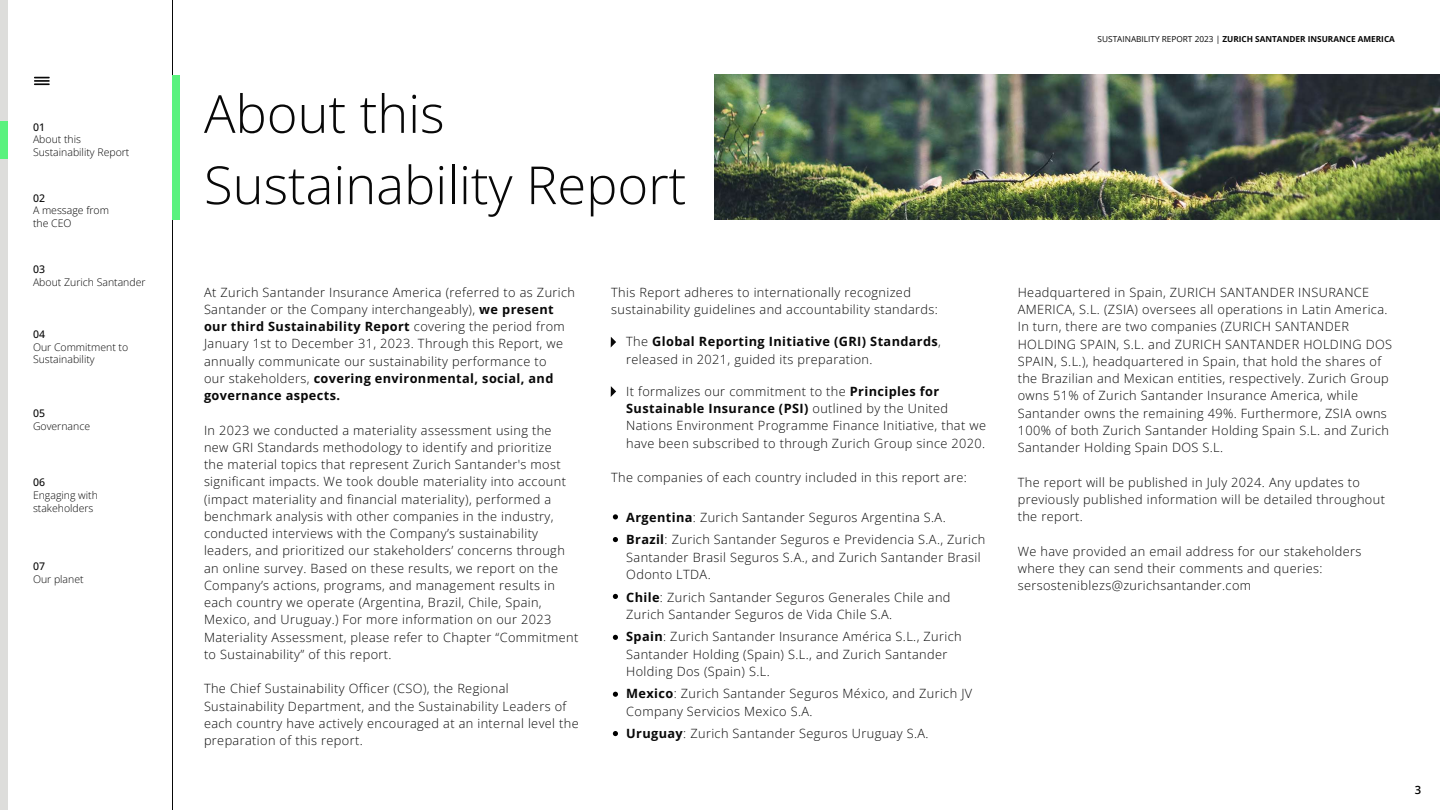
<style>
.page{position:relative;width:1440px;height:810px;background:#fff}
.page>*{position:absolute;margin:0;border:0;box-sizing:border-box;transform-origin:0 0}
.t1{font:300 52.5px/71.2px "Open Sans";color:#080808}
.t2{font:300 12.75px/17.2px "Open Sans";letter-spacing:.03em;color:#080808}
.t3{font:600 11.25px "Open Sans";color:#000}
.t4{font:300 10.5px/12.6px "Open Sans";color:#080808}
.t5{font:300 10.5px/12.6px "Open Sans";color:#000}
.t6{font:500 10.5px "Open Sans";color:#080808}
.t7{font:700 8.25px "Open Sans";color:#080808}
.s1{font-weight:700}
.s2{font-weight:400}
</style>
<div class="page">
<div style="left:0;top:0;width:8px;height:810px;background:#dddddb"></div>
<div style="left:0;top:122px;width:8px;height:37px;background:#5af27e"></div>
<hr style="left:172px;top:0;width:1px;height:810px;background:#080808">
<svg style="left:34px;top:77px;width:16px;height:8px"></svg>
<img style="left:714px;top:75px;width:726px;height:145px">
<svg style="left:611px;top:337px;width:5px;height:10px"></svg>
<svg style="left:611px;top:386px;width:5px;height:11px"></svg>
<div style="left:172px;top:75px;width:8px;height:145px;background:#5af27e"></div>
<svg style="left:613px;top:514px;width:5px;height:5px"></svg>
<svg style="left:613px;top:537px;width:5px;height:5px"></svg>
<svg style="left:613px;top:594px;width:5px;height:5px"></svg>
<svg style="left:613px;top:635px;width:5px;height:5px"></svg>
<svg style="left:613px;top:692px;width:5px;height:5px"></svg>
<svg style="left:613px;top:731px;width:5px;height:5px"></svg>
<p class="t6" style="left:33px;top:119px;width:14px">01</p>
<p class="t4" style="left:33px;top:133px;width:98px">About this<br>Sustainability Report</p>
<p class="t6" style="left:33px;top:191px;width:14px">02</p>
<p class="t5" style="left:33px;top:204px;width:78px">A message from the CEO</p>
<p class="t6" style="left:33px;top:262px;width:14px">03</p>
<p class="t4" style="left:33px;top:275px;width:114px">About Zurich Santander</p>
<p class="t6" style="left:33px;top:327px;width:14px">04</p>
<p class="t4" style="left:33px;top:340px;width:97px">Our Commitment to<br>Sustainability</p>
<p class="t6" style="left:33px;top:406px;width:14px">05</p>
<p class="t4" style="left:33px;top:419px;width:59px">Governance</p>
<p class="t6" style="left:33px;top:475px;width:14px">06</p>
<p class="t4" style="left:33px;top:489px;width:66px">Engaging with stakeholders</p>
<p class="t6" style="left:33px;top:559px;width:14px">07</p>
<p class="t4" style="left:33px;top:573px;width:52px">Our planet</p>
<h1 class="t1" style="left:204px;top:77px;width:484px">About this<br>Sustainability Report</h1>
<p class="t2" style="left:204px;top:283px;width:373px">At Zurich Santander Insurance America (referred to as Zurich Santander or the Company interchangeably), <span class="s1">we present our third Sustainability Report</span> covering the period from January 1st to December 31, 2023. Through this Report, we annually communicate our sustainability performance to<br>our stakeholders, <span class="s1">covering environmental, social, and governance aspects.</span></p>
<p class="t2" style="left:204px;top:421px;width:376px">In 2023 we conducted a materiality assessment using the new GRI Standards methodology to identify and prioritize<br>the material topics that represent Zurich Santander's most significant impacts. We took double materiality into account (impact materiality and financial materiality), performed a benchmark analysis with other companies in the industry, conducted interviews with the Company’s sustainability leaders, and prioritized our stakeholders’ concerns through an online survey. Based on these results, we report on the Company’s actions, programs, and management results in each country we operate (Argentina, Brazil, Chile, Spain, Mexico, and Uruguay.) For more information on our 2023<br>Materiality Assessment, please refer to Chapter “Commitment to Sustainability” of this report.</p>
<p class="t2" style="left:204px;top:680px;width:376px">The Chief Sustainability Officer (CSO), the Regional Sustainability Department, and the Sustainability Leaders of each country have actively encouraged at an internal level the preparation of this report.</p>
<p class="t2" style="left:611px;top:283px;width:328px">This Report adheres to internationally recognized sustainability guidelines and accountability standards:</p>
<p class="t2" style="left:626px;top:333px;width:316px">The <span class="s1">Global Reporting Initiative (GRI) Standards</span>, released in 2021, guided its preparation.</p>
<p class="t2" style="left:626px;top:382px;width:361px">It formalizes our commitment to the <span class="s1">Principles for Sustainable Insurance (PSI)</span> outlined by the United Nations Environment Programme Finance Initiative, that we have been subscribed to through Zurich Group since 2020.</p>
<p class="t2" style="left:611px;top:469px;width:357px">The companies of each country included in this report are:</p>
<p class="t2" style="left:626px;top:506px;width:361px;line-height:22.5px"><span class="s1">Argentina</span>: Zurich Santander Seguros Argentina S.A.<br><span class="s1">Brazil</span>: Zurich Santander Seguros e Previdencia S.A., Zurich</p>
<p class="t2" style="left:626px;top:548px;width:356px">Santander Brasil Seguros S.A., and Zurich Santander Brasil<br>Odonto LTDA.</p>
<p class="t2" style="left:626px;top:588px;width:326px"><span class="s1">Chile</span>: Zurich Santander Seguros Generales Chile and<br>Zurich Santander Seguros de Vida Chile S.A.</p>
<p class="t2" style="left:626px;top:628px;width:337px"><span class="s1">Spain</span>: Zurich Santander Insurance América S.L., Zurich<br>Santander Holding (Spain) S.L., and Zurich Santander<br>Holding Dos (Spain) S.L.</p>
<p class="t2" style="left:626px;top:685px;width:347px"><span class="s1">Mexico</span>: Zurich Santander Seguros México, and Zurich JV<br>Company Servicios Mexico S.A.</p>
<p class="t2" style="left:626px;top:724px;width:304px"><span class="s1">Uruguay</span>: Zurich Santander Seguros Uruguay S.A.</p>
<p class="t7" style="left:1098px;top:33px;width:299px"><span class="s2">SUSTAINABILITY REPORT 2023 |</span> ZURICH SANTANDER INSURANCE AMERICA</p>
<p class="t2" style="left:1018px;top:283px;width:376px">Headquartered in Spain, ZURICH SANTANDER INSURANCE AMERICA, S.L. (ZSIA) oversees all operations in Latin America.<br>In turn, there are two companies (ZURICH SANTANDER HOLDING SPAIN, S.L. and ZURICH SANTANDER HOLDING DOS SPAIN, S.L.), headquartered in Spain, that hold the shares of the Brazilian and Mexican entities, respectively. Zurich Group owns 51% of Zurich Santander Insurance America, while Santander owns the remaining 49%. Furthermore, ZSIA owns 100% of both Zurich Santander Holding Spain S.L. and Zurich Santander Holding Spain DOS S.L.</p>
<p class="t2" style="left:1018px;top:473px;width:369px">The report will be published in July 2024. Any updates to previously published information will be detailed throughout the report.</p>
<p class="t2" style="left:1018px;top:542px;width:345px">We have provided an email address for our stakeholders where they can send their comments and queries: sersosteniblezs@zurichsantander.com</p>
<p class="t3" style="left:1415px;top:782px;width:8px">3</p>
</div>
